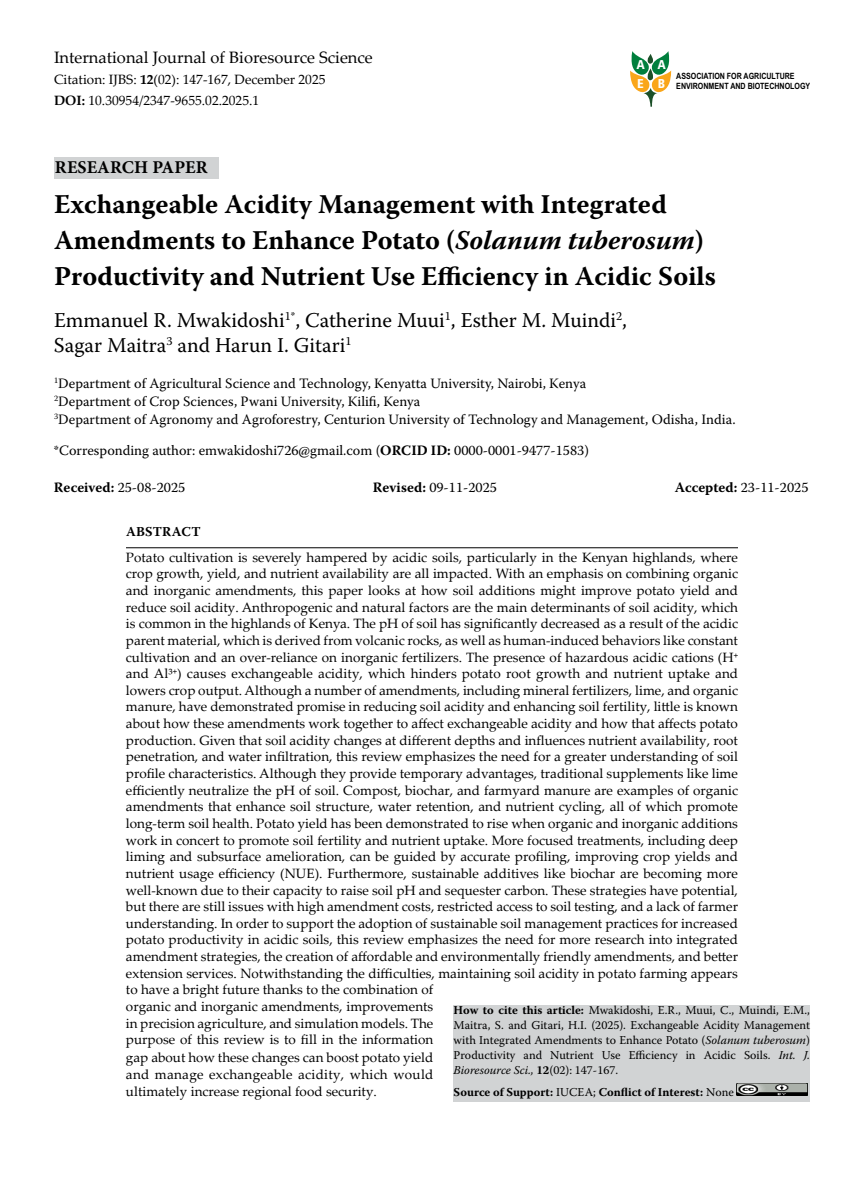
<style>
.page{position:relative;width:864px;height:1188px;background:#fff}
.page>*{position:absolute;margin:0;border:0;box-sizing:border-box;transform-origin:0 0}
.t1{font:700 27px/36px "Warnock Pro";color:#000}
.t2{font:21px/24.8px "Warnock Pro";color:#000}
.t3{font:700 18px "Minion Pro";letter-spacing:.01em;color:#000}
.t4{font:16.5px "Palatino Linotype";color:#000}
.t5{font:14.25px/18px "Warnock Pro";color:#000}
.t6{font:13.5px/16.6px "Palatino Linotype";color:#000}
.t7{font:700 13.5px "Warnock Pro";letter-spacing:.01em;color:#000}
.t8{font:12.9px/18.9px "Humanist 777 BT Black Condensed B";color:#fff}
.t9{font:12px/15px "Warnock Pro";color:#000;text-align:justify}
.t10{font:700 12px "Warnock Pro";color:#000}
.t11{font:700 8.7px/9.9px "Arial Narrow";color:#000}
.s1{font-weight:700}
.s2{font-style:italic}
.s3{font-weight:400}
</style>
<div class="page">
<div style="left:454px;top:1005px;width:356px;height:97px;background:#d1d3d4"></div>
<img style="left:736px;top:1083px;width:72px;height:13px">
<svg style="left:630px;top:51px;width:41px;height:56px"></svg>
<div style="left:54px;top:158px;width:164px;height:21px;background:#d1d3d4"></div>
<hr style="left:126px;top:547px;width:612px;height:1px;background:#000">
<p class="t4" style="left:54px;top:45px;width:320px">International Journal of Bioresource Science</p>
<p class="t6" style="left:54px;top:68px;width:273px;line-height:21px">Citation: IJBS: <span class="s1">12</span>(02): 147-167, December 2025<br><span class="s1">DOI:</span> 10.30954/2347-9655.02.2025.1</p>
<p class="t8" style="left:637px;top:55px;width:30px">A A<br>E B</p>
<p class="t11" style="left:676px;top:70px;width:135px">ASSOCIATION FOR AGRICULTURE<br>ENVIRONMENT AND BIOTECHNOLOGY</p>
<h3 class="t3" style="left:55px;top:155px;width:154px">RESEARCH PAPER</h3>
<h1 class="t1" style="left:54px;top:185px;width:664px">Exchangeable Acidity Management with Integrated<br>Amendments to Enhance Potato (<span class="s2">Solanum tuberosum</span>)<br>Productivity and Nutrient Use Efficiency in Acidic Soils</h1>
<h2 class="t2" style="left:54px;top:308px;width:575px">Emmanuel R. Mwakidoshi<sup>1*</sup>, Catherine Muui<sup>1</sup>, Esther M. Muindi<sup>2</sup>,<br>Sagar Maitra<sup>3</sup> and Harun I. Gitari<sup>1</sup></h2>
<p class="t5" style="left:54px;top:374px;width:683px"><sup>1</sup>Department of Agricultural Science and Technology, Kenyatta University, Nairobi, Kenya<br><sup>2</sup>Department of Crop Sciences, Pwani University, Kilifi, Kenya<br><sup>3</sup>Department of Agronomy and Agroforestry, Centurion University of Technology and Management, Odisha, India.</p>
<p class="t5" style="left:54px;top:441px;width:537px">*Corresponding author: emwakidoshi726@gmail.com (<span class="s1">ORCID ID:</span> 0000-0001-9477-1583)</p>
<p class="t5" style="left:54px;top:478px;width:133px"><span class="s1">Received:</span> 25-08-2025</p>
<p class="t5" style="left:373px;top:478px;width:126px"><span class="s1">Revised:</span> 09-11-2025</p>
<p class="t5" style="left:675px;top:478px;width:135px"><span class="s1">Accepted:</span> 23-11-2025</p>
<p class="t7" style="left:126px;top:523px;width:76px">ABSTRACT</p>
<p class="t6" style="left:126px;top:548px;width:614px">Potato cultivation is severely hampered by acidic soils, particularly in the Kenyan highlands, where crop growth, yield, and nutrient availability are all impacted. With an emphasis on combining organic and inorganic amendments, this paper looks at how soil additions might improve potato yield and reduce soil acidity. Anthropogenic and natural factors are the main determinants of soil acidity, which is common in the highlands of Kenya. The pH of soil has significantly decreased as a result of the acidic parent material, which is derived from volcanic rocks, as well as human-induced behaviors like constant cultivation and an over-reliance on inorganic fertilizers. The presence of hazardous acidic cations (H⁺ and Al³⁺) causes exchangeable acidity, which hinders potato root growth and nutrient uptake and lowers crop output. Although a number of amendments, including mineral fertilizers, lime, and organic manure, have demonstrated promise in reducing soil acidity and enhancing soil fertility, little is known about how these amendments work together to affect exchangeable acidity and how that affects potato production. Given that soil acidity changes at different depths and influences nutrient availability, root penetration, and water infiltration, this review emphasizes the need for a greater understanding of soil profile characteristics. Although they provide temporary advantages, traditional supplements like lime efficiently neutralize the pH of soil. Compost, biochar, and farmyard manure are examples of organic amendments that enhance soil structure, water retention, and nutrient cycling, all of which promote long-term soil health. Potato yield has been demonstrated to rise when organic and inorganic additions work in concert to promote soil fertility and nutrient uptake. More focused treatments, including deep liming and subsurface amelioration, can be guided by accurate profiling, improving crop yields and nutrient usage efficiency (NUE). Furthermore, sustainable additives like biochar are becoming more well-known due to their capacity to raise soil pH and sequester carbon. These strategies have potential, but there are still issues with high amendment costs, restricted access to soil testing, and a lack of farmer understanding. In order to support the adoption of sustainable soil management practices for increased potato productivity in acidic soils, this review emphasizes the need for more research into integrated amendment strategies, the creation of affordable and environmentally friendly amendments, and better extension services. Notwithstanding the difficulties, maintaining soil acidity in potato farming appears to have a bright future thanks to the combination of<br>organic and inorganic amendments, improvements<br>in precision agriculture, and simulation models. The<br>purpose of this review is to fill in the information<br>gap about how these changes can boost potato yield<br>and manage exchangeable acidity, which would<br>ultimately increase regional food security.</p>
<p class="t9" style="left:454px;top:1002px;width:358px"><span class="s1">How to cite this article:</span> Mwakidoshi, E.R., Muui, C., Muindi, E.M., Maitra, S. and Gitari, H.I. (2025). Exchangeable Acidity Management with Integrated Amendments to Enhance Potato (<span class="s2">Solanum tuberosum</span>)<br>Productivity and Nutrient Use Efficiency in Acidic Soils. <span class="s2">Int. J.<br>Bioresource Sci.,</span> <span class="s1">12</span>(02): 147-167.</p>
<p class="t10" style="left:454px;top:1084px;width:282px">Source of Support: <span class="s3">IUCEA;</span> Conflict of Interest: <span class="s3">None</span></p>
</div>
